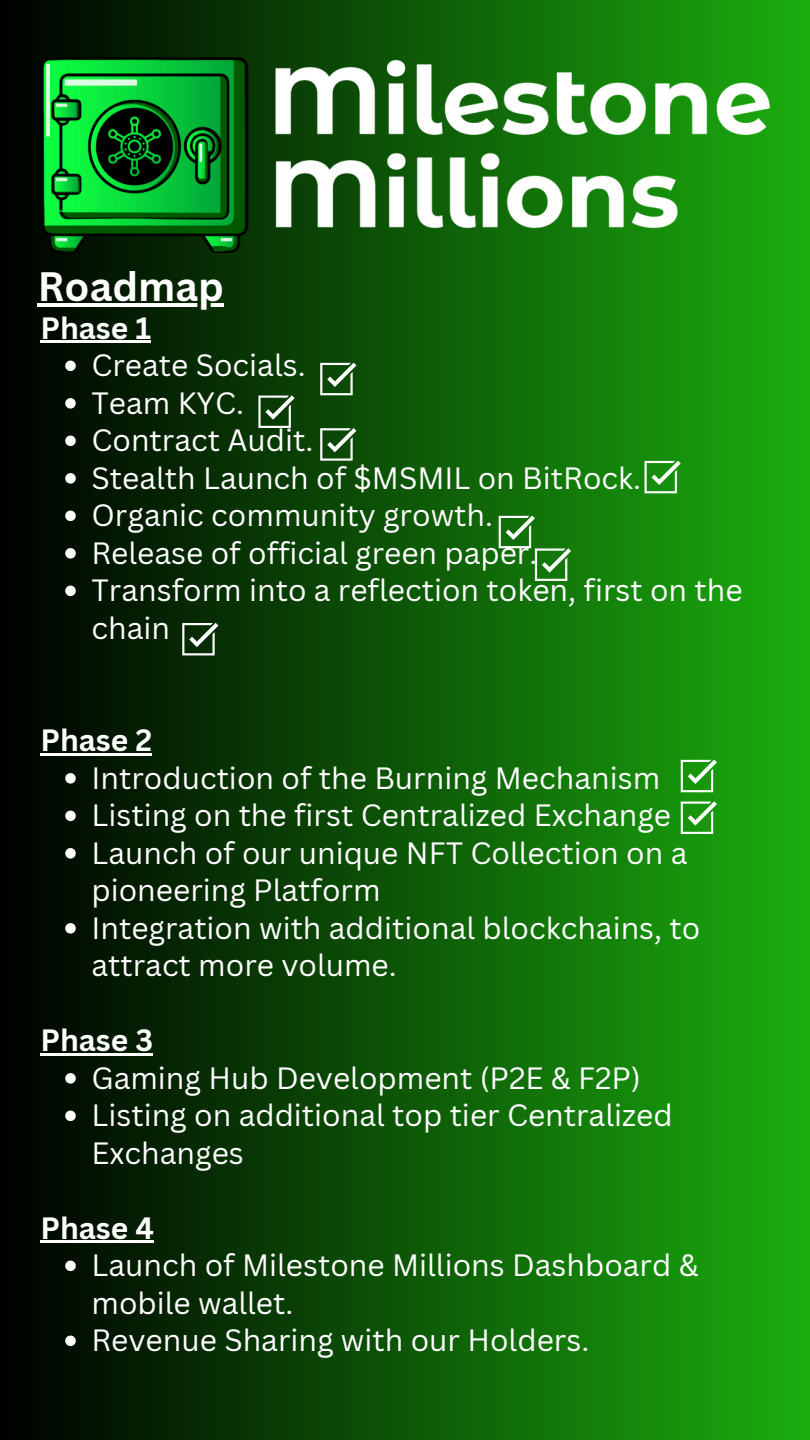
<style>
.page{position:relative;width:810px;height:1440px;background:#fff}
.page>*{position:absolute;margin:0;border:0;box-sizing:border-box;transform-origin:0 0}
.t1{font:700 40px "Canva Sans";color:#fff}
.t2{font:30px/37.5px "Canva Sans";color:#fff}
.t3{font:700 30px "Canva Sans";color:#fff}
</style>
<div class="page">
<div style="left:0;top:0;width:810px;height:1440px;background:linear-gradient(to right,#000,#1bae0e)"></div>
<img style="left:40px;top:58px;width:730px;height:195px">
<hr style="left:40px;top:340px;width:111px;height:3px;background:#fff">
<svg style="left:65px;top:361px;width:11px;height:10px"></svg>
<svg style="left:65px;top:398px;width:11px;height:11px"></svg>
<svg style="left:65px;top:436px;width:11px;height:10px"></svg>
<svg style="left:65px;top:473px;width:11px;height:11px"></svg>
<svg style="left:65px;top:511px;width:11px;height:10px"></svg>
<svg style="left:65px;top:548px;width:11px;height:11px"></svg>
<svg style="left:65px;top:586px;width:11px;height:10px"></svg>
<hr style="left:40px;top:753px;width:112px;height:3px;background:#fff">
<svg style="left:65px;top:773px;width:11px;height:11px"></svg>
<svg style="left:65px;top:811px;width:11px;height:10px"></svg>
<svg style="left:65px;top:848px;width:11px;height:11px"></svg>
<svg style="left:65px;top:923px;width:11px;height:11px"></svg>
<hr style="left:40px;top:1053px;width:113px;height:3px;background:#fff">
<svg style="left:65px;top:1073px;width:11px;height:11px"></svg>
<svg style="left:65px;top:1111px;width:11px;height:10px"></svg>
<hr style="left:40px;top:1240px;width:114px;height:3px;background:#fff">
<svg style="left:65px;top:1261px;width:11px;height:10px"></svg>
<svg style="left:65px;top:1336px;width:11px;height:10px"></svg>
<svg style="left:320px;top:363px;width:36px;height:32px"></svg>
<hr style="left:38px;top:303px;width:186px;height:4px;background:#fff">
<svg style="left:258px;top:395px;width:36px;height:33px"></svg>
<svg style="left:320px;top:428px;width:36px;height:33px"></svg>
<svg style="left:645px;top:461px;width:36px;height:32px"></svg>
<svg style="left:182px;top:623px;width:36px;height:32px"></svg>
<svg style="left:499px;top:516px;width:72px;height:65px;background:#388930"></svg>
<svg style="left:681px;top:760px;width:36px;height:32px"></svg>
<svg style="left:681px;top:801px;width:36px;height:33px"></svg>
<p class="t1" style="left:38px;top:258px;width:188px">Roadmap</p>
<p class="t3" style="left:40px;top:307px;width:112px">Phase 1</p>
<p class="t2" style="left:92px;top:346px;width:216px">Create Socials.</p>
<p class="t2" style="left:92px;top:383px;width:154px">Team KYC.</p>
<p class="t2" style="left:92px;top:421px;width:223px">Contract Audit.</p>
<p class="t2" style="left:92px;top:458px;width:551px">Stealth Launch of $MSMIL on BitRock.</p>
<p class="t2" style="left:92px;top:496px;width:403px">Organic community growth.</p>
<p class="t2" style="left:92px;top:533px;width:447px">Release of official green paper.</p>
<p class="t2" style="left:92px;top:571px;width:653px">Transform into a reflection token, first on the chain</p>
<p class="t3" style="left:40px;top:719px;width:113px">Phase 2</p>
<p class="t2" style="left:92px;top:758px;width:570px">Introduction of the Burning Mechanism</p>
<p class="t2" style="left:92px;top:796px;width:581px">Listing on the first Centralized Exchange</p>
<p class="t2" style="left:92px;top:833px;width:597px">Launch of our unique NFT Collection on a pioneering Platform</p>
<p class="t2" style="left:92px;top:908px;width:610px">Integration with additional blockchains, to attract more volume.</p>
<p class="t3" style="left:40px;top:1019px;width:114px">Phase 3</p>
<p class="t2" style="left:92px;top:1058px;width:551px">Gaming Hub Development (P2E &amp; F2P)</p>
<p class="t2" style="left:92px;top:1096px;width:583px">Listing on additional top tier Centralized<br>Exchanges</p>
<p class="t3" style="left:40px;top:1207px;width:115px">Phase 4</p>
<p class="t2" style="left:92px;top:1246px;width:609px">Launch of Milestone Millions Dashboard &amp; mobile wallet.</p>
<p class="t2" style="left:92px;top:1321px;width:500px">Revenue Sharing with our Holders.</p>
</div>
